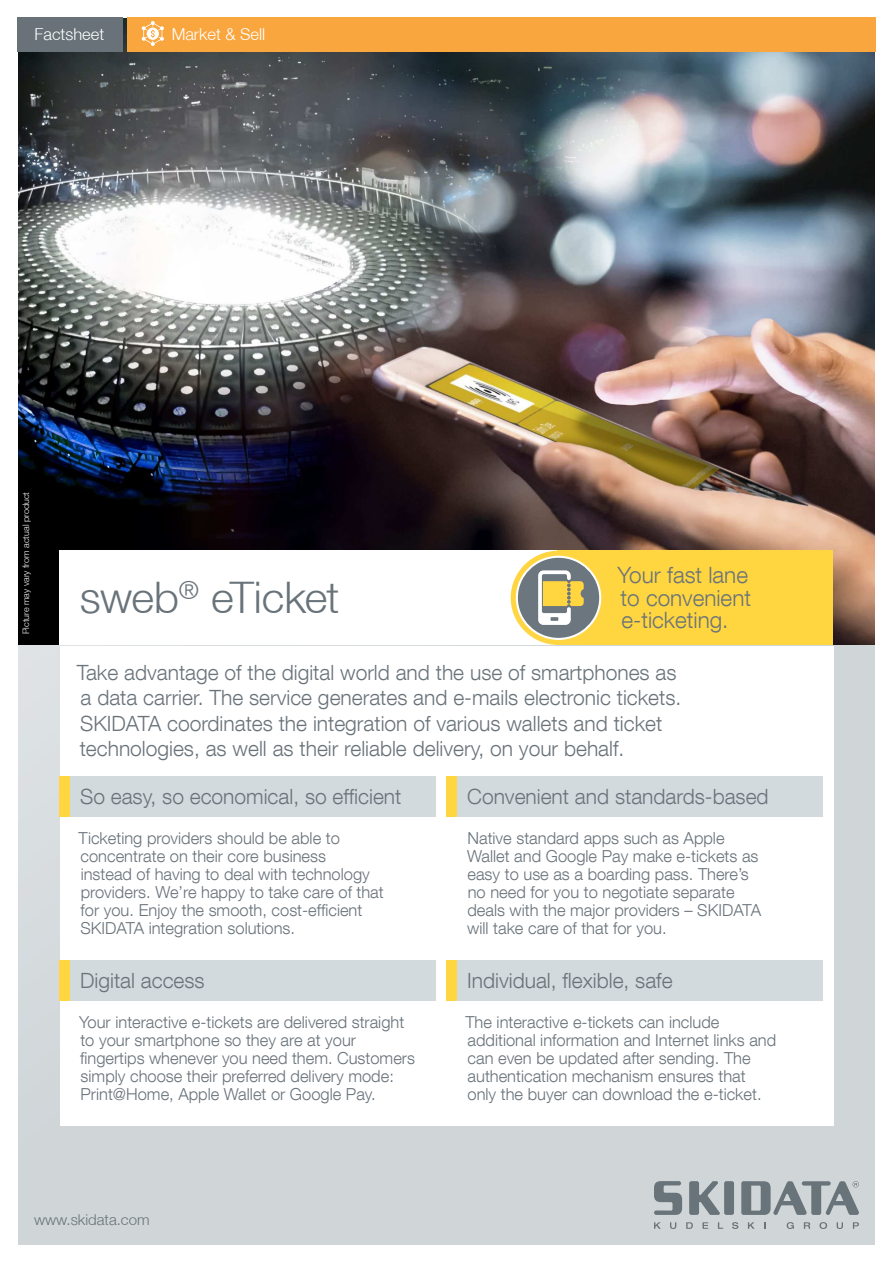
<style>
.page{position:relative;width:893px;height:1263px;background:#d0d5d8}
.page>*{position:absolute;margin:0;border:0;box-sizing:border-box;transform-origin:0 0}
.t1{font:300 43.5px "Helvetica Neue LT";letter-spacing:-.015em;color:#69737a}
.t2{font:300 22.5px/22.5px "Helvetica Neue LT Com";color:#69737a}
.t3{font:300 21px/25.2px "Helvetica Neue LT Com";color:#69737a}
.t4{font:300 16.5px/18px "Helvetica Neue LT Com";color:#69737a}
.t5{font:300 16.5px "Helvetica Neue LT";color:#fff}
.t6{font:300 15px "Helvetica Neue LT";color:#69737a}
.t7{font:300 9px "Helvetica Neue LT";color:#fff}
</style>
<div class="page">
<img style="left:19px;top:17px;width:857px;height:628px">
<div style="left:0;top:0;width:19px;height:1263px;background:#fff"></div>
<div style="left:0;top:0;width:893px;height:17px;background:#fff"></div>
<div style="left:0;top:1246px;width:893px;height:17px;background:#fff"></div>
<div style="left:876px;top:0;width:17px;height:1263px;background:#fff"></div>
<svg style="left:654px;top:1222px;width:7px;height:7px"></svg>
<svg style="left:670px;top:1222px;width:6px;height:7px"></svg>
<svg style="left:686px;top:1222px;width:7px;height:7px"></svg>
<svg style="left:702px;top:1222px;width:6px;height:7px"></svg>
<svg style="left:718px;top:1222px;width:5px;height:7px"></svg>
<svg style="left:732px;top:1222px;width:6px;height:7px"></svg>
<svg style="left:748px;top:1222px;width:7px;height:7px"></svg>
<svg style="left:787px;top:1222px;width:7px;height:7px"></svg>
<svg style="left:804px;top:1222px;width:6px;height:7px"></svg>
<svg style="left:819px;top:1222px;width:8px;height:7px"></svg>
<svg style="left:837px;top:1222px;width:6px;height:7px"></svg>
<svg style="left:853px;top:1222px;width:6px;height:7px"></svg>
<svg style="left:654px;top:1181px;width:28px;height:34px"></svg>
<div style="left:724px;top:1181px;width:10px;height:34px;background:#69737a;border-radius:2px"></div>
<svg style="left:741px;top:1181px;width:118px;height:34px"></svg>
<svg style="left:689px;top:1181px;width:31px;height:34px"></svg>
<div style="left:60px;top:647px;width:773px;height:479px;background:#fff"></div>
<div style="left:60px;top:551px;width:537px;height:94px;background:#fff"></div>
<div style="left:557px;top:551px;width:276px;height:94px;background:#ffd540"></div>
<div style="left:60px;top:776px;width:376px;height:40px;background:#d3dade"></div>
<div style="left:446px;top:776px;width:377px;height:40px;background:#d3dade"></div>
<div style="left:446px;top:776px;width:11px;height:40px;background:#ffd540"></div>
<div style="left:60px;top:776px;width:10px;height:40px;background:#ffd540"></div>
<div style="left:60px;top:960px;width:376px;height:40px;background:#d3dade"></div>
<div style="left:446px;top:960px;width:377px;height:40px;background:#d3dade"></div>
<div style="left:446px;top:960px;width:11px;height:40px;background:#ffd540"></div>
<div style="left:60px;top:960px;width:10px;height:40px;background:#ffd540"></div>
<div style="left:127px;top:17px;width:749px;height:34px;background:#faa63f"></div>
<svg style="left:142px;top:21px;width:22px;height:25px"></svg>
<div style="left:17px;top:17px;width:106px;height:34px;background:#687278"></div>
<div style="left:511px;top:551px;width:95px;height:94px;background:#ffd642;border-radius:50%"></div>
<svg style="left:516px;top:556px;width:85px;height:84px"></svg>
<p class="t5" style="left:35px;top:28px;width:71px">Factsheet</p>
<p class="t5" style="left:172px;top:28px;width:95px">Market &amp; Sell</p>
<p class="t7" style="left:23px;top:634px;width:144px;rotate:-90deg">Picture may vary from actual product</p>
<h1 class="t1" style="left:80px;top:582px;width:261px">sweb<sup>®</sup> eTicket</h1>
<h2 class="t2" style="left:618px;top:564px;width:135px">Your fast lane to convenient e-ticketing.</h2>
<p class="t3" style="left:77px;top:660px;width:606px">Take advantage of the digital world and the use of smartphones as a data carrier. The service generates and e-mails electronic tickets.<br>SKIDATA coordinates the integration of various wallets and ticket technologies, as well as their reliable delivery, on your behalf.</p>
<p class="t3" style="left:80px;top:783px;width:323px">So easy, so economical, so efficient</p>
<p class="t4" style="left:78px;top:829px;width:307px">Ticketing providers should be able to concentrate on their core business<br>instead of having to deal with technology providers. We’re happy to take care of that for you. Enjoy the smooth, cost-efficient SKIDATA integration solutions.</p>
<p class="t3" style="left:80px;top:967px;width:126px">Digital access</p>
<p class="t4" style="left:79px;top:1013px;width:337px">Your interactive e-tickets are delivered straight to your smartphone so they are at your fingertips whenever you need them. Customers simply choose their preferred delivery mode:<br>Print@Home, Apple Wallet or Google Pay.</p>
<p class="t6" style="left:34px;top:1214px;width:117px">www.skidata.com</p>
<p class="t3" style="left:467px;top:783px;width:303px">Convenient and standards-based</p>
<p class="t4" style="left:467px;top:829px;width:295px">Native standard apps such as Apple Wallet and Google Pay make e-tickets as easy to use as a boarding pass. There’s no need for you to negotiate separate deals with the major providers – SKIDATA will take care of that for you.</p>
<p class="t3" style="left:467px;top:967px;width:207px">Individual, flexible, safe</p>
<p class="t4" style="left:465px;top:1013px;width:312px">The interactive e-tickets can include additional information and Internet links and can even be updated after sending. The authentication mechanism ensures that only the buyer can download the e-ticket.</p>
</div>
